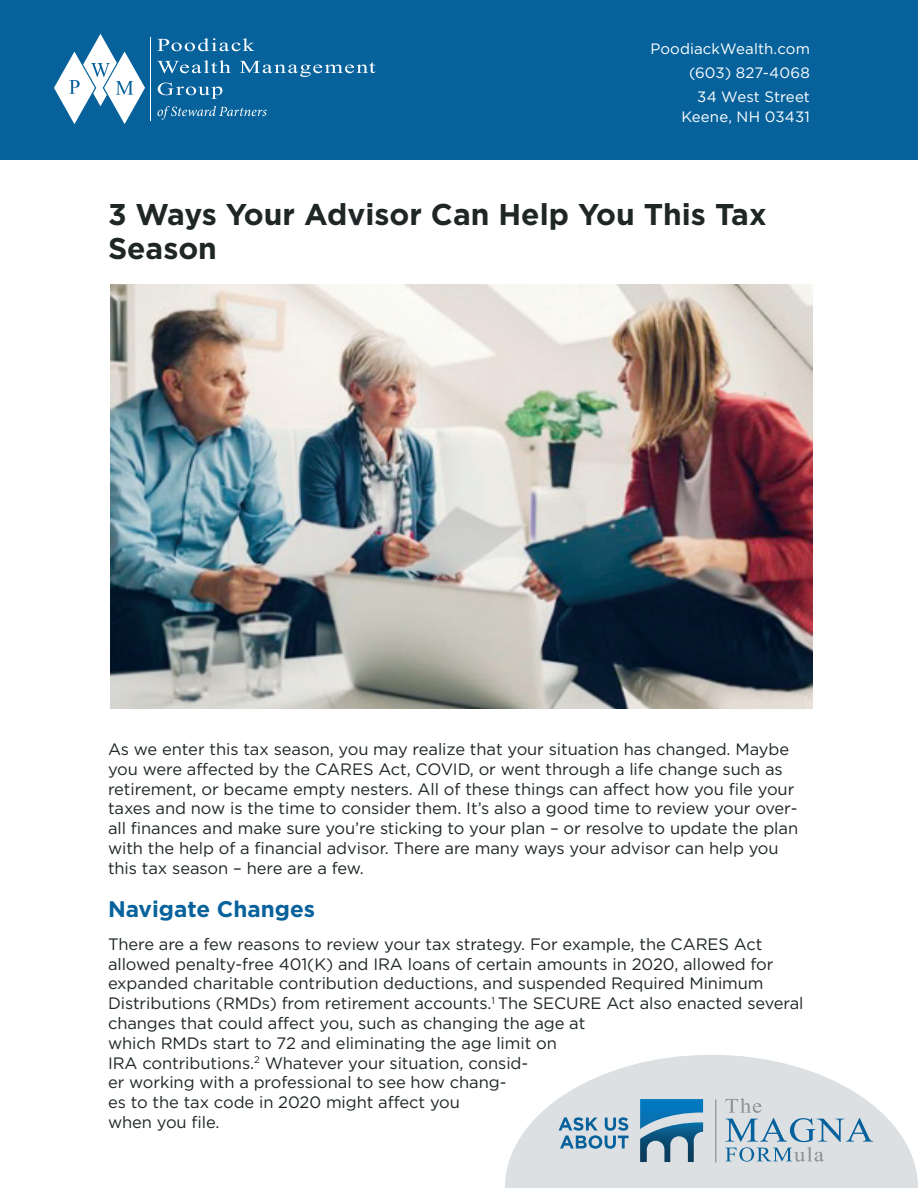
<style>
.page{position:relative;width:918px;height:1188px;background:#fff}
.page>*{position:absolute;margin:0;border:0;box-sizing:border-box;transform-origin:0 0}
.t1{font:700 30px/34.5px "Gotham Pro";color:#1f2626}
.t2{font:700 22.5px "Gotham Pro";color:#07629c}
.t3{font:16.5px/19.8px "Gotham Pro";letter-spacing:-.005em;color:#1f2626}
.t4{font:15px/24px "Gotham Pro";letter-spacing:.01em;color:#fff;text-align:right}
</style>
<div class="page">
<svg style="left:505px;top:1055px;width:413px;height:133px;fill:#dce0e2"></svg>
<div style="left:0;top:0;width:918px;height:160px;background:#07629c"></div>
<hr style="left:150px;top:37px;width:1px;height:84px;background:#fff">
<svg style="left:54px;top:34px;width:92px;height:90px"></svg>
<svg style="left:157px;top:38px;width:98px;height:13px"></svg>
<svg style="left:157px;top:60px;width:74px;height:13px"></svg>
<svg style="left:240px;top:61px;width:135px;height:16px"></svg>
<svg style="left:158px;top:83px;width:64px;height:16px"></svg>
<svg style="left:158px;top:106px;width:109px;height:14px"></svg>
<svg style="left:725px;top:1098px;width:148px;height:64px;background:#bfced7"></svg>
<hr style="left:715px;top:1099px;width:1px;height:63px;background:#8c9196">
<svg style="left:640px;top:1099px;width:63px;height:63px;background:#5f97b8"></svg>
<svg style="left:559px;top:1117px;width:70px;height:32px;background:#8eb2c8"></svg>
<img style="left:110px;top:285px;width:702px;height:423px">
<p class="t4" style="left:650px;top:37px;width:161px">PoodiackWealth.com (603) 827-4068<br>34 West Street</p>
<p class="t4" style="left:681px;top:104px;width:130px">Keene, NH 03431</p>
<h1 class="t1" style="left:108px;top:196px;width:660px">3 Ways Your Advisor Can Help You This Tax<br>Season</h1>
<p class="t3" style="left:108px;top:739px;width:692px">As we enter this tax season, you may realize that your situation has changed. Maybe you were affected by the CARES Act, COVID, or went through a life change such as retirement, or became empty nesters. All of these things can affect how you file your taxes and now is the time to consider them. It’s also a good time to review your over&shy;all finances and make sure you’re sticking to your plan – or resolve to update the plan with the help of a financial advisor. There are many ways your advisor can help you this tax season – here are a few.</p>
<h2 class="t2" style="left:108px;top:896px;width:209px">Navigate Changes</h2>
<p class="t3" style="left:108px;top:934px;width:697px">There are a few reasons to review your tax strategy. For example, the CARES Act allowed penalty-free 401(K) and IRA loans of certain amounts in 2020, allowed for expanded charitable contribution deductions, and suspended Required Minimum Distributions (RMDs) from retirement accounts.<sup>1</sup> The SECURE Act also enacted several changes that could affect you, such as changing the age at<br>which RMDs start to 72 and eliminating the age limit on<br>IRA contributions.<sup>2</sup> Whatever your situation, consid-<br>er working with a professional to see how chang-<br>es to the tax code in 2020 might affect you<br>when you file.</p>
</div>
